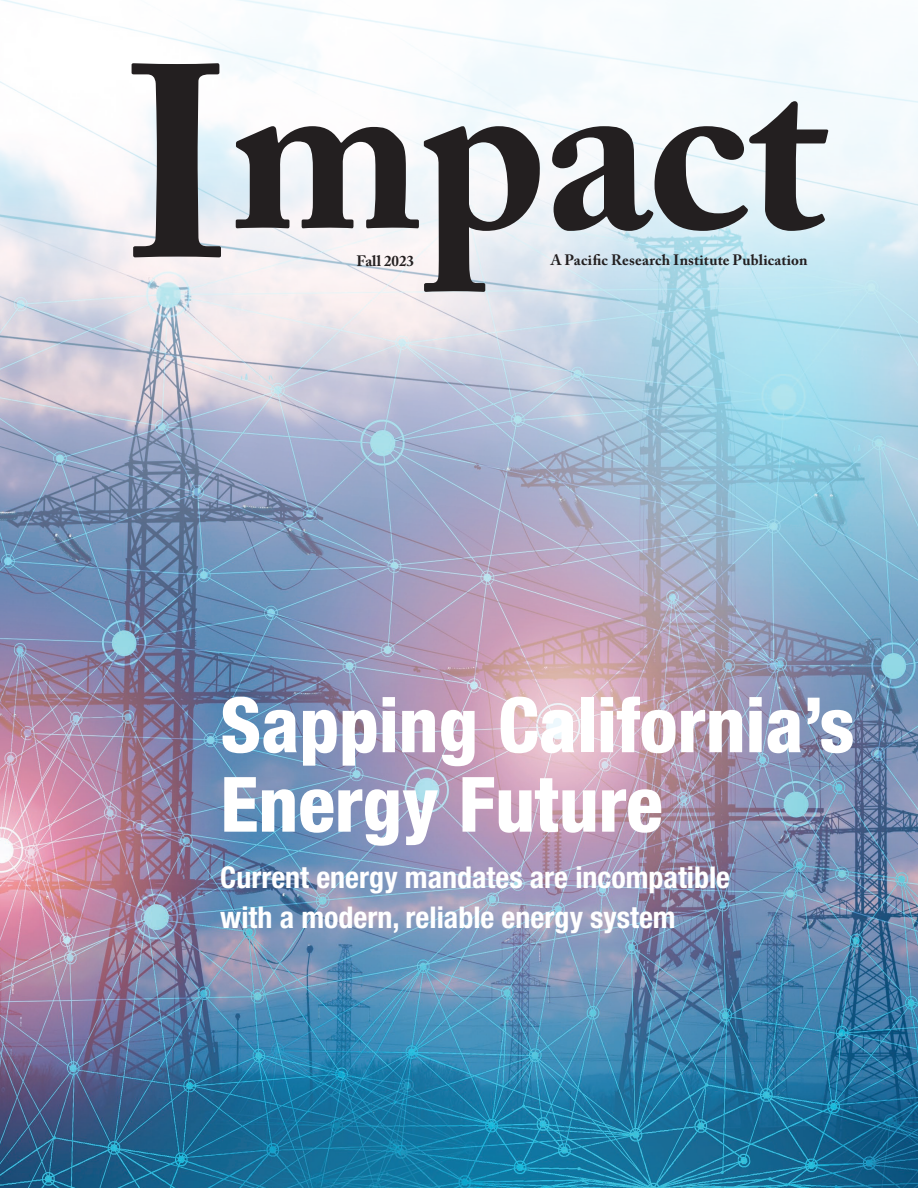
<style>
.page{position:relative;width:918px;height:1188px;background:#fff}
.page>*{position:absolute;margin:0;border:0;box-sizing:border-box;transform-origin:0 0}
.t1{font:700 233.7px "Adobe Caslon Pro";letter-spacing:-.01em;color:#231f20}
.t2{font:800 condensed 76.35px/79.5px "Helvetica Neue LT Pro";color:#fff}
.t3{font:700 condensed 30px/39.8px "Helvetica Neue LT Pro";color:#fff}
.t4{font:700 15px "Adobe Caslon Pro";letter-spacing:.005em;color:#231f20}
.s1{font-size:271.95px}
</style>
<div class="page">
<img style="left:0;top:0;width:918px;height:1188px">
<h1 class="t1" style="left:121px;top:10px;width:708px"><span class="s1">I</span>mpact</h1>
<p class="t4" style="left:356px;top:252px;width:59px">Fall 2023</p>
<p class="t4" style="left:551px;top:251px;width:258px">A Pacific Research Institute Publication</p>
<h2 class="t2" style="left:220px;top:684px;width:636px">Sapping California’s<br>Energy Future</h2>
<p class="t3" style="left:220px;top:857px;width:511px">Current energy mandates are incompatible with a modern, reliable energy system</p>
</div>
